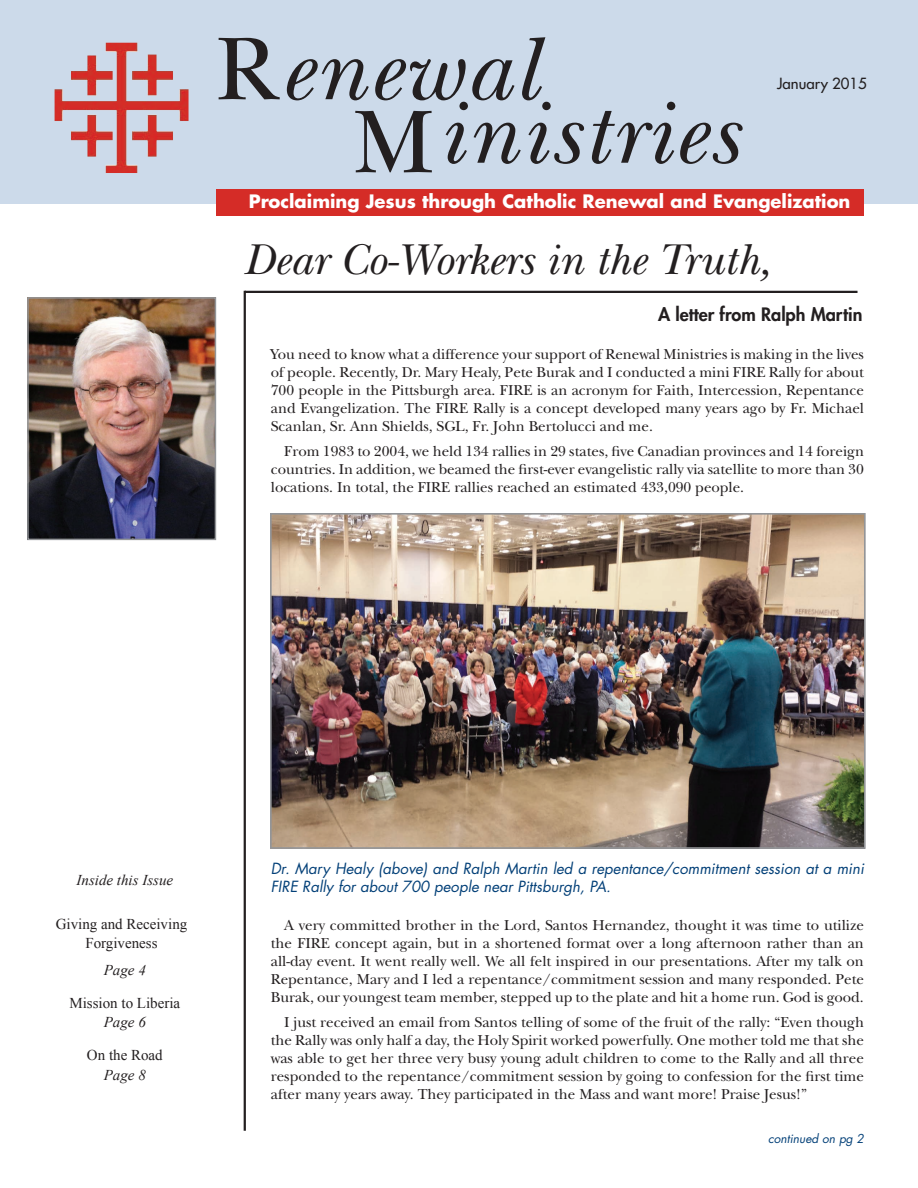
<style>
.page{position:relative;width:918px;height:1188px;background:#fff}
.page>*{position:absolute;margin:0;border:0;box-sizing:border-box;transform-origin:0 0}
.t1{font:italic 93px "New Baskerville";letter-spacing:.025em;color:#231f20}
.t2{font:italic 45px "New Baskerville";color:#231f20}
.t3{font:700 18px "Futura";color:#fff}
.t4{font:800 18px "Futura";color:#231f20}
.t5{font:15px/18px "New Baskerville";color:#231f20;text-align:justify}
.t6{font:italic 15px/18px "Futura";color:#034078}
.t7{font:15px/19.5px "Times New Roman";color:#231f20;text-align:center}
.t8{font:italic 15px "Times New Roman";color:#231f20}
.t9{font:15px "Futura";color:#231f20}
.t10{font:italic 12px "Futura";color:#034078}
.s1{font-style:normal}
</style>
<div class="page">
<div style="left:204px;top:0;width:714px;height:203px;background:#ccdaea"></div>
<img style="left:30px;top:300px;width:183px;height:237px">
<div style="left:27px;top:297px;width:189px;height:243px;border:2px solid #939598"></div>
<hr style="left:245px;top:291px;width:613px;height:2px;background:#231f20">
<hr style="left:244px;top:291px;width:2px;height:840px;background:#231f20">
<img style="left:273px;top:516px;width:590px;height:330px">
<div style="left:270px;top:513px;width:596px;height:336px;border:2px solid #939598"></div>
<div style="left:216px;top:189px;width:648px;height:27px;background:#d52c27"></div>
<img style="left:55px;top:43px;width:134px;height:130px">
<h1 class="t1" style="left:216px;top:15px;width:322px"><span class="s1">R</span>enewal</h1>
<h1 class="t1" style="left:353px;top:78px;width:387px"><span class="s1">M</span>inistries</h1>
<p class="t9" style="left:777px;top:74px;width:91px">January 2015</p>
<p class="t3" style="left:249px;top:189px;width:603px">Proclaiming Jesus through Catholic Renewal and Evangelization</p>
<h2 class="t2" style="left:244px;top:233px;width:528px">Dear Co-Workers in the Truth,</h2>
<p class="t4" style="left:658px;top:303px;width:206px">A letter from Ralph Martin</p>
<p class="t5" style="left:271px;top:345px;width:595px">You need to know what a difference your support of Renewal Ministries is making in the lives of people. Recently, Dr. Mary Healy, Pete Burak and I conducted a mini FIRE Rally for about 700 people in the Pittsburgh area. FIRE is an acronym for Faith, Intercession, Repentance and Evangelization. The FIRE Rally is a concept developed many years ago by Fr. Michael Scanlan, Sr. Ann Shields, SGL, Fr. John Bertolucci and me.</p>
<p class="t5" style="left:271px;top:442px;width:595px;text-indent:14px">From 1983 to 2004, we held 134 rallies in 29 states, five Canadian provinces and 14 foreign countries. In addition, we beamed the first-ever evangelistic rally via satellite to more than 30 locations. In total, the FIRE rallies reached an estimated 433,090 people.</p>
<p class="t8" style="left:77px;top:869px;width:98px">Inside this Issue</p>
<p class="t7" style="left:56px;top:914px;width:133px">Giving and Receiving<br>Forgiveness</p>
<p class="t8" style="left:104px;top:959px;width:44px">Page 4</p>
<p class="t7" style="left:69px;top:993px;width:112px">Mission to Liberia</p>
<p class="t8" style="left:104px;top:1012px;width:44px">Page 6</p>
<p class="t7" style="left:87px;top:1045px;width:77px">On the Road</p>
<p class="t8" style="left:104px;top:1064px;width:44px">Page 8</p>
<p class="t6" style="left:271px;top:860px;width:595px">Dr. Mary Healy (above) and Ralph Martin led a repentance/commitment session at a mini<br>FIRE Rally for about 700 people near Pittsburgh, PA.</p>
<p class="t5" style="left:271px;top:917px;width:595px;text-indent:14px">A very committed brother in the Lord, Santos Hernandez, thought it was time to utilize the FIRE concept again, but in a shortened format over a long afternoon rather than an all-day event. It went really well. We all felt inspired in our presentations. After my talk on Repentance, Mary and I led a repentance/commitment session and many responded. Pete Burak, our youngest team member, stepped up to the plate and hit a home run. God is good.</p>
<p class="t5" style="left:271px;top:1013px;width:595px;text-indent:14px">I just received an email from Santos telling of some of the fruit of the rally: “Even though the Rally was only half a day, the Holy Spirit worked powerfully. One mother told me that she was able to get her three very busy young adult children to come to the Rally and all three responded to the repentance/commitment session by going to confession for the first time after many years away. They participated in the Mass and want more! Praise Jesus!”</p>
<p class="t10" style="left:768px;top:1131px;width:97px">continued on pg 2</p>
</div>
